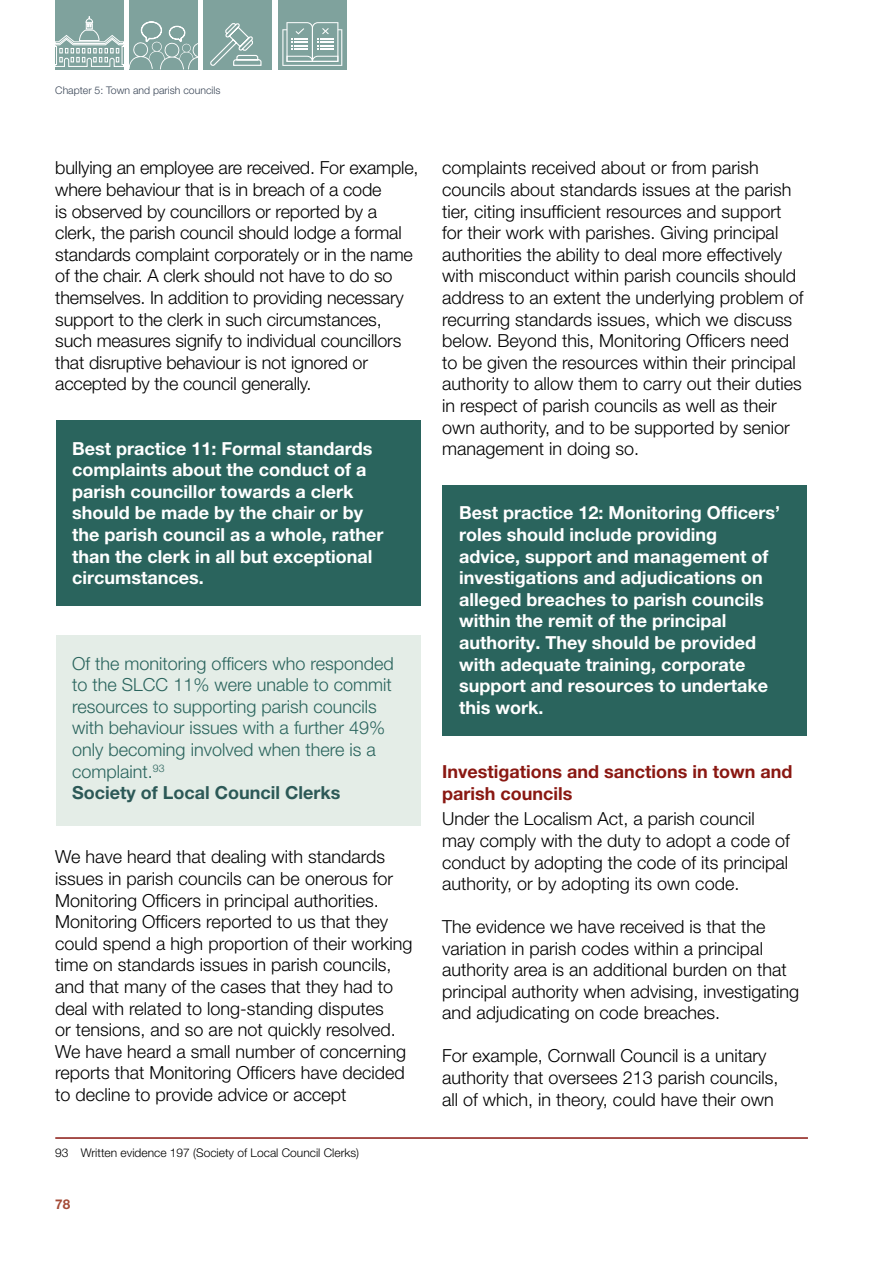
<style>
.page{position:relative;width:893px;height:1263px;background:#fff}
.page>*{position:absolute;margin:0;border:0;box-sizing:border-box;transform-origin:0 0}
.BODY_BLACK{font:300 18px/21.6px "Helvetica Neue LT Pro";color:#000}
.Shaded_Para_100__Gre{font:700 18px/21.6px "Helvetica Neue LT Pro";color:#fff}
.Shaded_Para_15__Gree{font:300 18px/21.6px "Helvetica Neue LT Pro";color:#2a645d}
.Sub_Heading_Red{font:700 18px/21.6px "Helvetica Neue LT Pro";color:#8a1812}
.t1{font:700 13.5px "Helvetica Neue LT Pro";color:#a44a36}
.Footnote_Text{font:300 12px "Helvetica Neue LT Pro";color:#000}
.t2{font:300 10.5px "Helvetica Neue LT Pro";color:#394556}
.s1{font-weight:700;color:#2c5957}
</style>
<div class="page">
<div style="left:55px;top:0;width:69px;height:69px;background:#7fa29d"></div>
<div style="left:129px;top:0;width:69px;height:70px;background:#7fa29d"></div>
<div style="left:278px;top:0;width:69px;height:69px;background:#7fa29d"></div>
<div style="left:203px;top:0;width:69px;height:69px;background:#7fa29d"></div>
<svg style="left:55px;top:16px;width:143px;height:53px"></svg>
<svg style="left:210px;top:23px;width:52px;height:43px"></svg>
<svg style="left:282px;top:22px;width:60px;height:44px"></svg>
<div style="left:56px;top:420px;width:365px;height:186px;background:#2a645d"></div>
<div style="left:56px;top:635px;width:365px;height:191px;background:#e4ede7"></div>
<hr style="left:55px;top:1137px;width:753px;height:2px;background:#8a1812">
<div style="left:442px;top:485px;width:365px;height:251px;background:#2a645d"></div>
<p class="t2" style="left:55px;top:83px;width:167px">Chapter 5: Town and parish councils</p>
<p class="BODY_BLACK" style="left:55px;top:157px;width:365px">bullying an employee are received. For example, where behaviour that is in breach of a code<br>is observed by councillors or reported by a clerk, the parish council should lodge a formal standards complaint corporately or in the name of the chair. A clerk should not have to do so themselves. In addition to providing necessary support to the clerk in such circumstances, such measures signify to individual councillors that disruptive behaviour is not ignored or accepted by the council generally.</p>
<p class="Shaded_Para_100__Gre" style="left:72px;top:437px;width:313px">Best practice 11: Formal standards complaints about the conduct of a parish councillor towards a clerk should be made by the chair or by the parish council as a whole, rather than the clerk in all but exceptional circumstances.</p>
<p class="Shaded_Para_15__Gree" style="left:72px;top:652px;width:323px">Of the monitoring officers who responded to the SLCC 11% were unable to commit resources to supporting parish councils with behaviour issues with a further 49% only becoming involved when there is a complaint.<sup>93<br></sup><span class="s1">Society of Local Council Clerks</span></p>
<p class="BODY_BLACK" style="left:55px;top:846px;width:359px">We have heard that dealing with standards issues in parish councils can be onerous for Monitoring Officers in principal authorities.<br>Monitoring Officers reported to us that they could spend a high proportion of their working time on standards issues in parish councils, and that many of the cases that they had to deal with related to long-standing disputes<br>or tensions, and so are not quickly resolved.<br>We have heard a small number of concerning reports that Monitoring Officers have decided to decline to provide advice or accept</p>
<p class="Footnote_Text" style="left:55px;top:1145px;width:305px">93 Written evidence 197 (Society of Local Council Clerks)</p>
<p class="t1" style="left:55px;top:1196px;width:17px">78</p>
<p class="BODY_BLACK" style="left:442px;top:157px;width:363px">complaints received about or from parish councils about standards issues at the parish tier, citing insufficient resources and support for their work with parishes. Giving principal authorities the ability to deal more effectively with misconduct within parish councils should address to an extent the underlying problem of recurring standards issues, which we discuss below. Beyond this, Monitoring Officers need to be given the resources within their principal authority to allow them to carry out their duties in respect of parish councils as well as their own authority, and to be supported by senior management in doing so.</p>
<p class="Shaded_Para_100__Gre" style="left:459px;top:502px;width:322px">Best practice 12: Monitoring Officers’ roles should include providing advice, support and management of investigations and adjudications on alleged breaches to parish councils within the remit of the principal authority. They should be provided with adequate training, corporate support and resources to undertake this work.</p>
<p class="Sub_Heading_Red" style="left:442px;top:760px;width:352px">Investigations and sanctions in town and parish councils</p>
<p class="BODY_BLACK" style="left:442px;top:808px;width:349px">Under the Localism Act, a parish council may comply with the duty to adopt a code of conduct by adopting the code of its principal authority, or by adopting its own code.</p>
<p class="BODY_BLACK" style="left:442px;top:915px;width:359px">The evidence we have received is that the variation in parish codes within a principal authority area is an additional burden on that principal authority when advising, investigating and adjudicating on code breaches.</p>
<p class="BODY_BLACK" style="left:442px;top:1045px;width:338px">For example, Cornwall Council is a unitary authority that oversees 213 parish councils, all of which, in theory, could have their own</p>
</div>
